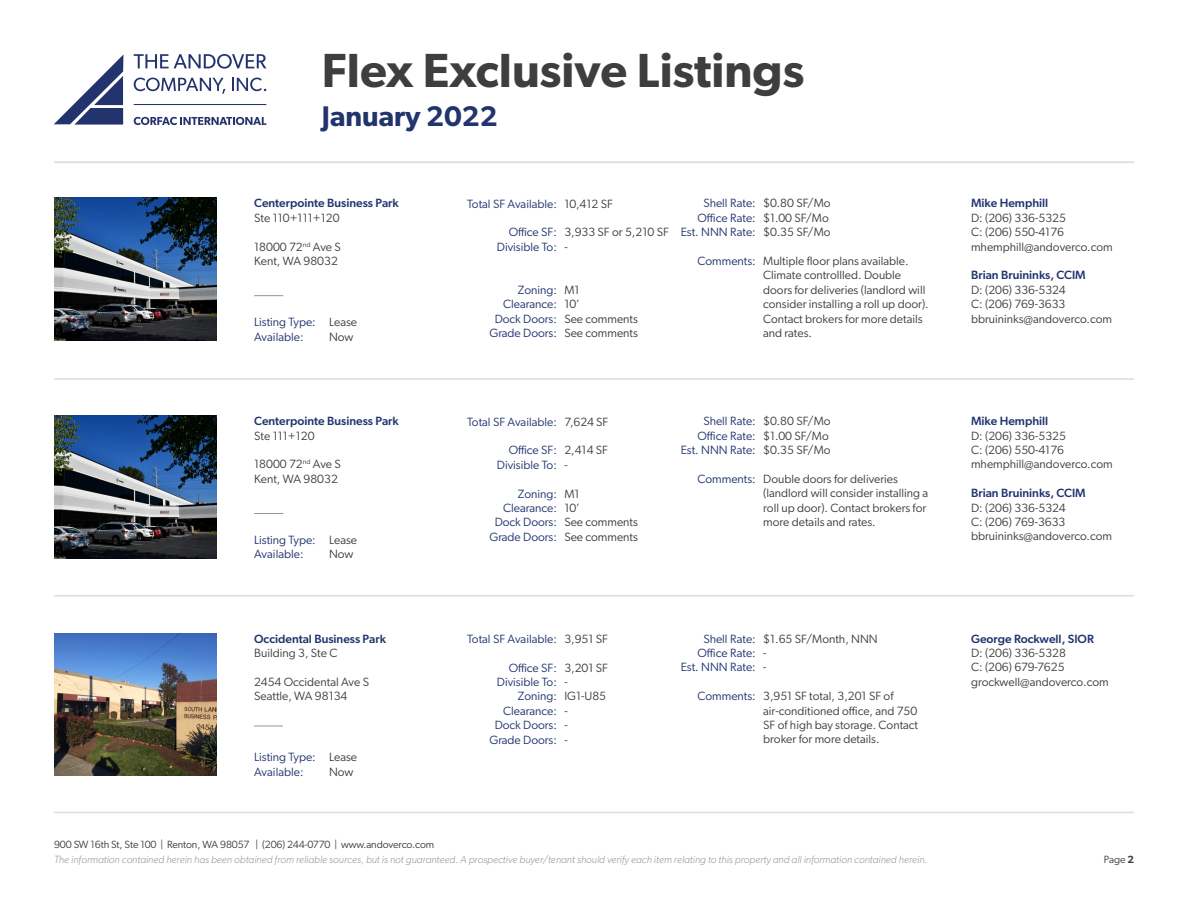
<style>
.page{position:relative;width:1188px;height:918px;background:#fff}
.page>*{position:absolute;margin:0;border:0;box-sizing:border-box;transform-origin:0 0}
.t1{font:600 48px "Gibson";color:#3e3e3f}
.t2{font:600 28.5px "Gibson";color:#22346e}
.t3{font:12px/14.4px "Gibson";color:#3e3e3f}
.t4{font:12px "Gibson";color:#22346e}
.t5{font:500 12px "Gibson";color:#22346e}
.t6{font:italic 300 10.5px "Gibson";color:#939598}
.t7{font:10.5px "Gibson";letter-spacing:-.01em;color:#3e3e3f}
.s1{font-weight:600}
</style>
<div class="page">
<svg style="left:54px;top:55px;width:69px;height:70px"></svg>
<svg style="left:134px;top:54px;width:132px;height:15px"></svg>
<hr style="left:134px;top:104px;width:132px;height:1px;background:#22336d">
<svg style="left:134px;top:117px;width:132px;height:8px"></svg>
<svg style="left:134px;top:78px;width:91px;height:16px"></svg>
<svg style="left:232px;top:78px;width:34px;height:13px"></svg>
<hr style="left:54px;top:162px;width:1080px;height:1px;background:#dcdddf">
<hr style="left:54px;top:378px;width:1080px;height:2px;background:#dcdddf">
<hr style="left:54px;top:595px;width:1080px;height:1px;background:#dcdddf">
<hr style="left:54px;top:812px;width:1080px;height:1px;background:#dcdddf">
<img style="left:54px;top:198px;width:162px;height:142px">
<svg style="left:254px;top:295px;width:29px;height:1px"></svg>
<img style="left:54px;top:416px;width:162px;height:142px">
<svg style="left:254px;top:513px;width:29px;height:1px"></svg>
<img style="left:54px;top:633px;width:162px;height:143px">
<svg style="left:254px;top:726px;width:29px;height:1px"></svg>
<h1 class="t1" style="left:322px;top:42px;width:484px">Flex Exclusive Listings</h1>
<h2 class="t2" style="left:322px;top:100px;width:177px">January 2022</h2>
<p class="t5" style="left:254px;top:196px;width:146px">Centerpointe Business Park</p>
<p class="t3" style="left:254px;top:210px;width:87px">Ste 110+111+120</p>
<p class="t3" style="left:254px;top:239px;width:88px">18000 72<sup>nd</sup> Ave S</p>
<p class="t3" style="left:254px;top:254px;width:85px">Kent, WA 98032</p>
<p class="t4" style="left:254px;top:315px;width:63px">Listing Type:</p>
<p class="t4" style="left:254px;top:329px;width:51px">Available:</p>
<p class="t3" style="left:329px;top:315px;width:30px">Lease</p>
<p class="t3" style="left:329px;top:329px;width:26px">Now</p>
<p class="t5" style="left:254px;top:414px;width:146px">Centerpointe Business Park</p>
<p class="t3" style="left:254px;top:428px;width:62px">Ste 111+120</p>
<p class="t3" style="left:254px;top:457px;width:88px">18000 72<sup>nd</sup> Ave S</p>
<p class="t3" style="left:254px;top:471px;width:85px">Kent, WA 98032</p>
<p class="t4" style="left:254px;top:533px;width:63px">Listing Type:</p>
<p class="t4" style="left:254px;top:547px;width:51px">Available:</p>
<p class="t3" style="left:329px;top:533px;width:30px">Lease</p>
<p class="t3" style="left:329px;top:547px;width:26px">Now</p>
<p class="t5" style="left:254px;top:631px;width:133px">Occidental Business Park</p>
<p class="t3" style="left:254px;top:646px;width:85px">Building 3, Ste C</p>
<p class="t3" style="left:254px;top:674px;width:116px">2454 Occidental Ave S</p>
<p class="t3" style="left:254px;top:689px;width:95px">Seattle, WA 98134</p>
<p class="t4" style="left:254px;top:750px;width:63px">Listing Type:</p>
<p class="t4" style="left:254px;top:764px;width:51px">Available:</p>
<p class="t3" style="left:329px;top:750px;width:30px">Lease</p>
<p class="t3" style="left:329px;top:764px;width:26px">Now</p>
<p class="t7" style="left:54px;top:838px;width:382px">900 SW 16th St, Ste 100 | Renton, WA 98057 | (206) 244-0770 | www.andoverco.com</p>
<p class="t4" style="left:467px;top:196px;width:91px">Total SF Available:</p>
<p class="t4" style="left:509px;top:225px;width:50px">Office SF:</p>
<p class="t4" style="left:497px;top:240px;width:62px">Divisible To:</p>
<p class="t4" style="left:518px;top:283px;width:41px">Zoning:</p>
<p class="t4" style="left:503px;top:297px;width:55px">Clearance:</p>
<p class="t4" style="left:495px;top:312px;width:64px">Dock Doors:</p>
<p class="t4" style="left:489px;top:326px;width:69px">Grade Doors:</p>
<p class="t3" style="left:564px;top:196px;width:50px">10,412 SF</p>
<p class="t3" style="left:564px;top:225px;width:106px">3,933 SF or 5,210 SF</p>
<p class="t3" style="left:564px;top:239px;width:5px">-</p>
<p class="t3" style="left:564px;top:283px;width:17px">M1</p>
<p class="t3" style="left:564px;top:297px;width:17px">10’</p>
<p class="t3" style="left:564px;top:311px;width:75px">See comments</p>
<p class="t3" style="left:564px;top:326px;width:75px">See comments</p>
<p class="t4" style="left:703px;top:196px;width:54px">Shell Rate:</p>
<p class="t4" style="left:698px;top:210px;width:60px">Office Rate:</p>
<p class="t4" style="left:681px;top:225px;width:77px">Est. NNN Rate:</p>
<p class="t4" style="left:698px;top:254px;width:60px">Comments:</p>
<p class="t3" style="left:763px;top:196px;width:69px">$0.80 SF/Mo</p>
<p class="t3" style="left:763px;top:210px;width:67px">$1.00 SF/Mo</p>
<p class="t3" style="left:763px;top:225px;width:69px">$0.35 SF/Mo</p>
<p class="t3" style="left:763px;top:254px;width:167px">Multiple floor plans available.<br>Climate controllled. Double doors for deliveries (landlord will consider installing a roll up door).<br>Contact brokers for more details and rates.</p>
<p class="t4" style="left:467px;top:414px;width:91px">Total SF Available:</p>
<p class="t4" style="left:509px;top:443px;width:50px">Office SF:</p>
<p class="t4" style="left:497px;top:457px;width:62px">Divisible To:</p>
<p class="t4" style="left:518px;top:486px;width:41px">Zoning:</p>
<p class="t4" style="left:503px;top:501px;width:55px">Clearance:</p>
<p class="t4" style="left:495px;top:515px;width:64px">Dock Doors:</p>
<p class="t4" style="left:489px;top:529px;width:69px">Grade Doors:</p>
<p class="t3" style="left:564px;top:414px;width:46px">7,624 SF</p>
<p class="t3" style="left:564px;top:443px;width:45px">2,414 SF</p>
<p class="t3" style="left:564px;top:457px;width:5px">-</p>
<p class="t3" style="left:564px;top:486px;width:17px">M1</p>
<p class="t3" style="left:564px;top:500px;width:17px">10’</p>
<p class="t3" style="left:564px;top:515px;width:75px">See comments</p>
<p class="t3" style="left:564px;top:529px;width:75px">See comments</p>
<p class="t4" style="left:703px;top:414px;width:54px">Shell Rate:</p>
<p class="t4" style="left:698px;top:428px;width:60px">Office Rate:</p>
<p class="t4" style="left:681px;top:443px;width:77px">Est. NNN Rate:</p>
<p class="t4" style="left:698px;top:471px;width:60px">Comments:</p>
<p class="t3" style="left:763px;top:414px;width:69px">$0.80 SF/Mo</p>
<p class="t3" style="left:763px;top:428px;width:67px">$1.00 SF/Mo</p>
<p class="t3" style="left:763px;top:443px;width:69px">$0.35 SF/Mo</p>
<p class="t3" style="left:763px;top:471px;width:167px">Double doors for deliveries (landlord will consider installing a roll up door). Contact brokers for more details and rates.</p>
<p class="t4" style="left:467px;top:632px;width:91px">Total SF Available:</p>
<p class="t4" style="left:509px;top:660px;width:50px">Office SF:</p>
<p class="t4" style="left:497px;top:675px;width:62px">Divisible To:</p>
<p class="t4" style="left:518px;top:689px;width:41px">Zoning:</p>
<p class="t4" style="left:503px;top:704px;width:55px">Clearance:</p>
<p class="t4" style="left:495px;top:718px;width:64px">Dock Doors:</p>
<p class="t4" style="left:489px;top:732px;width:69px">Grade Doors:</p>
<p class="t3" style="left:564px;top:631px;width:45px">3,951 SF</p>
<p class="t3" style="left:564px;top:660px;width:45px">3,201 SF</p>
<p class="t3" style="left:564px;top:675px;width:5px">-</p>
<p class="t3" style="left:564px;top:689px;width:43px">IG1-U85</p>
<p class="t3" style="left:564px;top:703px;width:5px">-</p>
<p class="t3" style="left:564px;top:718px;width:5px">-</p>
<p class="t3" style="left:564px;top:732px;width:5px">-</p>
<p class="t4" style="left:703px;top:631px;width:54px">Shell Rate:</p>
<p class="t4" style="left:698px;top:646px;width:60px">Office Rate:</p>
<p class="t4" style="left:681px;top:660px;width:77px">Est. NNN Rate:</p>
<p class="t4" style="left:698px;top:689px;width:60px">Comments:</p>
<p class="t3" style="left:763px;top:631px;width:116px">$1.65 SF/Month, NNN</p>
<p class="t3" style="left:763px;top:646px;width:5px">-</p>
<p class="t3" style="left:763px;top:660px;width:5px">-</p>
<p class="t3" style="left:763px;top:689px;width:156px">3,951 SF total, 3,201 SF of air-conditioned office, and 750<br>SF of high bay storage. Contact broker for more details.</p>
<p class="t5" style="left:971px;top:196px;width:79px">Mike Hemphill</p>
<p class="t3" style="left:971px;top:210px;width:96px">D: (206) 336-5325</p>
<p class="t3" style="left:971px;top:225px;width:94px">C: (206) 550-4176</p>
<p class="t3" style="left:971px;top:239px;width:143px">mhemphill@andoverco.com</p>
<p class="t5" style="left:971px;top:268px;width:116px">Brian Bruininks, CCIM</p>
<p class="t3" style="left:971px;top:282px;width:96px">D: (206) 336-5324</p>
<p class="t3" style="left:971px;top:297px;width:96px">C: (206) 769-3633</p>
<p class="t3" style="left:971px;top:311px;width:143px">bbruininks@andoverco.com</p>
<p class="t5" style="left:971px;top:414px;width:79px">Mike Hemphill</p>
<p class="t3" style="left:971px;top:428px;width:96px">D: (206) 336-5325</p>
<p class="t3" style="left:971px;top:443px;width:94px">C: (206) 550-4176</p>
<p class="t3" style="left:971px;top:457px;width:143px">mhemphill@andoverco.com</p>
<p class="t5" style="left:971px;top:486px;width:116px">Brian Bruininks, CCIM</p>
<p class="t3" style="left:971px;top:500px;width:96px">D: (206) 336-5324</p>
<p class="t3" style="left:971px;top:515px;width:96px">C: (206) 769-3633</p>
<p class="t3" style="left:971px;top:529px;width:143px">bbruininks@andoverco.com</p>
<p class="t5" style="left:971px;top:631px;width:124px">George Rockwell, SIOR</p>
<p class="t3" style="left:971px;top:646px;width:96px">D: (206) 336-5328</p>
<p class="t3" style="left:971px;top:660px;width:95px">C: (206) 679-7625</p>
<p class="t3" style="left:971px;top:674px;width:139px">grockwell@andoverco.com</p>
<p class="t6" style="left:54px;top:853px;width:875px">The information contained herein has been obtained from reliable sources, but is not guaranteed. A prospective buyer/tenant should verify each item relating to this property and all information contained herein.</p>
<p class="t7" style="left:1104px;top:853px;width:32px">Page <span class="s1">2</span></p>
</div>
